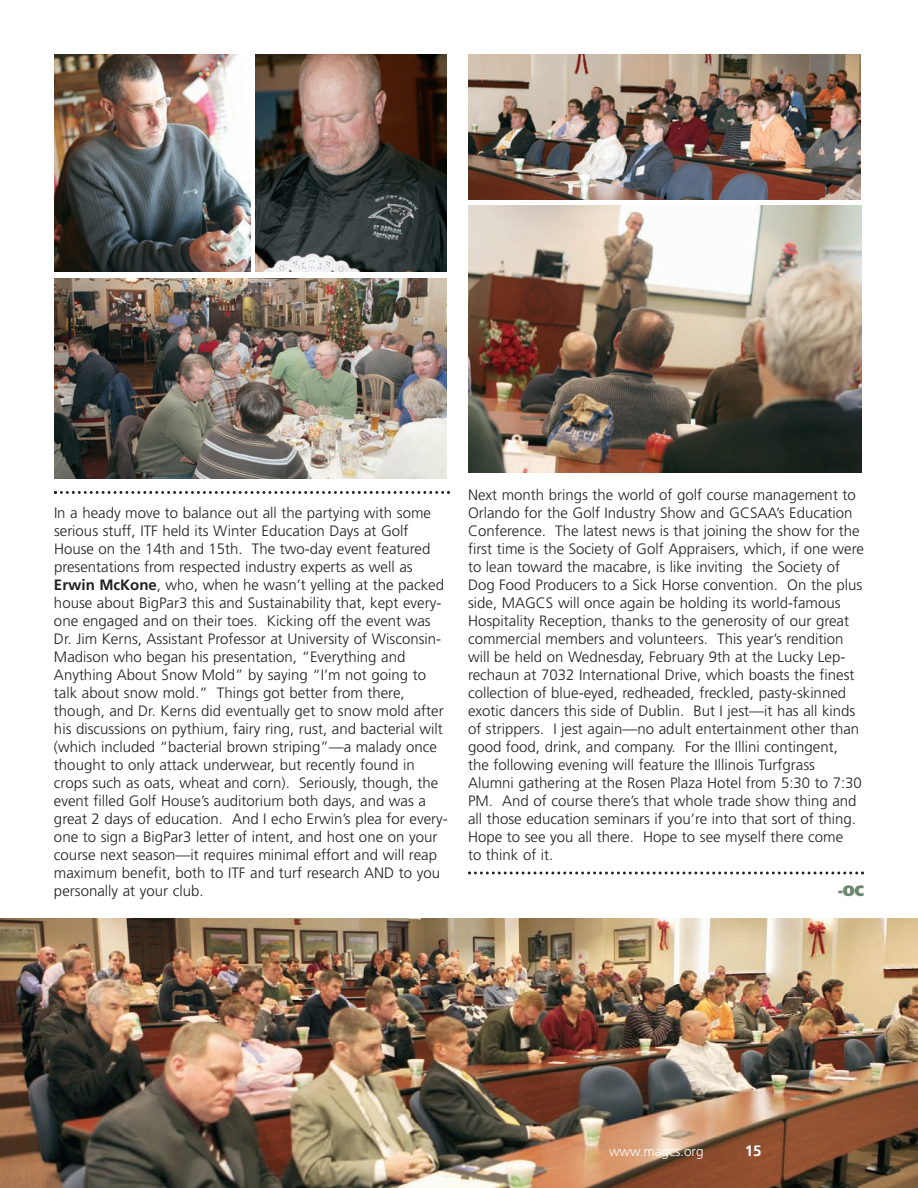
<style>
.page{position:relative;width:918px;height:1188px;background:#fff}
.page>*{position:absolute;margin:0;border:0;box-sizing:border-box;transform-origin:0 0}
.t1{font:300 15px/18px "Frutiger";color:#231f20}
.t2{font:900 15px "Frutiger";color:#6c866e}
.t3{font:700 15px "Frutiger";color:#fff}
.t4{font:300 13.5px "Frutiger";color:#fff}
.s1{font-weight:700}
</style>
<div class="page">
<img style="left:0;top:918px;width:918px;height:270px">
<svg style="left:54px;top:491px;width:396px;height:3px"></svg>
<svg style="left:468px;top:872px;width:396px;height:2px"></svg>
<img style="left:468px;top:206px;width:393px;height:266px">
<img style="left:468px;top:54px;width:393px;height:145px">
<img style="left:54px;top:278px;width:393px;height:201px">
<img style="left:54px;top:54px;width:197px;height:217px">
<img style="left:255px;top:54px;width:192px;height:217px">
<p class="t1" style="left:54px;top:504px;width:395px">In a heady move to balance out all the partying with some serious stuff, ITF held its Winter Education Days at Golf House on the 14th and 15th. The two-day event featured presentations from respected industry experts as well as <span class="s1">Erwin McKone</span>, who, when he wasn’t yelling at the packed house about BigPar3 this and Sustainability that, kept every&shy;one engaged and on their toes. Kicking off the event was Dr. Jim Kerns, Assistant Professor at University of Wisconsin-Madison who began his presentation, “Everything and Anything About Snow Mold” by saying “I’m not going to talk about snow mold.” Things got better from there, though, and Dr. Kerns did eventually get to snow mold after his discussions on pythium, fairy ring, rust, and bacterial wilt (which included “bacterial brown striping”—a malady once thought to only attack underwear, but recently found in crops such as oats, wheat and corn). Seriously, though, the event filled Golf House’s auditorium both days, and was a great 2 days of education. And I echo Erwin’s plea for every&shy;one to sign a BigPar3 letter of intent, and host one on your course next season—it requires minimal effort and will reap maximum benefit, both to ITF and turf research AND to you personally at your club.</p>
<p class="t1" style="left:468px;top:486px;width:397px">Next month brings the world of golf course management to Orlando for the Golf Industry Show and GCSAA’s Education Conference. The latest news is that joining the show for the first time is the Society of Golf Appraisers, which, if one were to lean toward the macabre, is like inviting the Society of Dog Food Producers to a Sick Horse convention. On the plus side, MAGCS will once again be holding its world-famous Hospitality Reception, thanks to the generosity of our great commercial members and volunteers. This year’s rendition will be held on Wednesday, February 9th at the Lucky Lep&shy;rechaun at 7032 International Drive, which boasts the finest collection of blue-eyed, redheaded, freckled, pasty-skinned exotic dancers this side of Dublin. But I jest—it has all kinds of strippers. I jest again—no adult entertainment other than good food, drink, and company. For the Illini contingent,<br>the following evening will feature the Illinois Turfgrass Alumni gathering at the Rosen Plaza Hotel from 5:30 to 7:30<br>PM. And of course there’s that whole trade show thing and all those education seminars if you’re into that sort of thing.<br>Hope to see you all there. Hope to see myself there come<br>to think of it.</p>
<p class="t2" style="left:838px;top:884px;width:28px">-OC</p>
<p class="t4" style="left:609px;top:1146px;width:96px">www.magcs.org</p>
<p class="t3" style="left:745px;top:1144px;width:18px">15</p>
</div>
